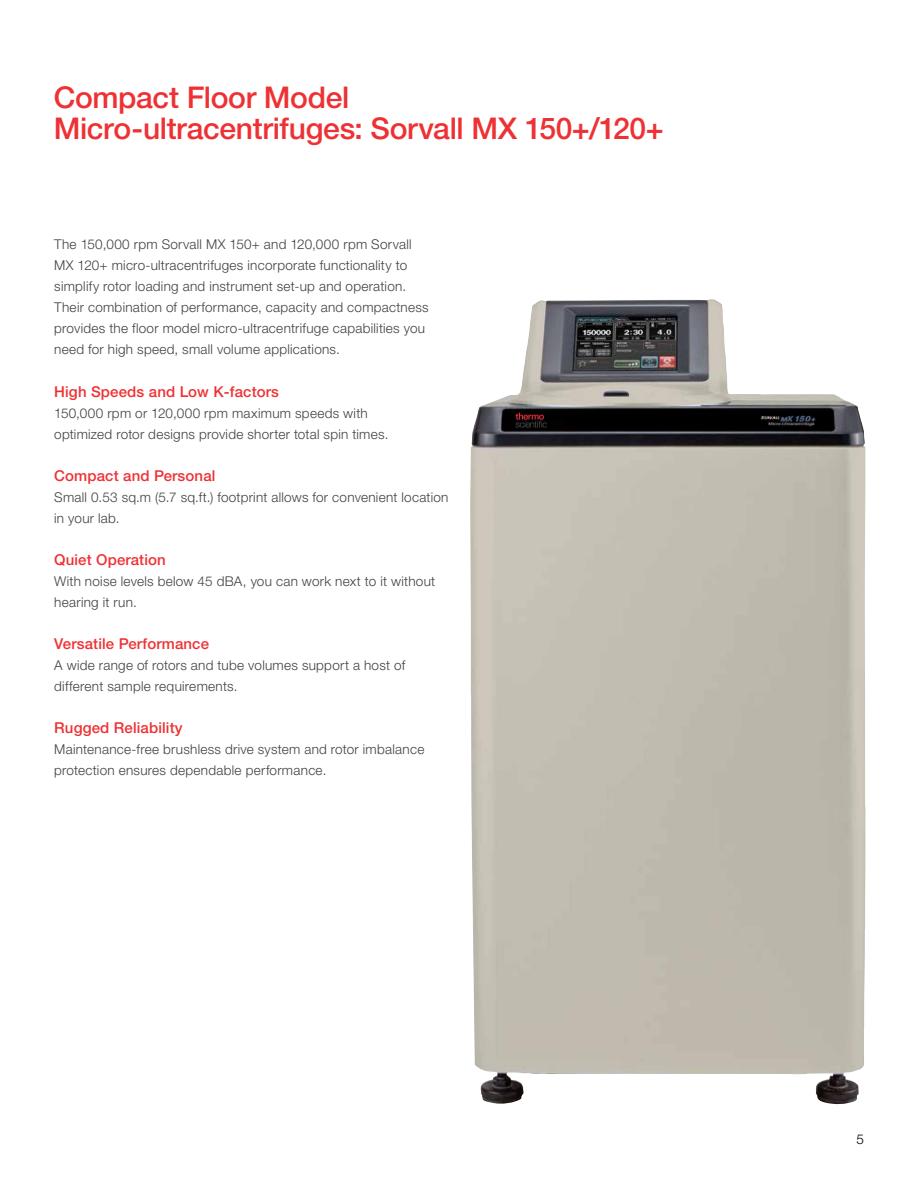
<style>
.page{position:relative;width:918px;height:1188px;background:#fff}
.page>*{position:absolute;margin:0;border:0;box-sizing:border-box;transform-origin:0 0}
.t1{font:500 30px/31.5px "Helvetica Neue LTW1 G";letter-spacing:-.01em;color:#ee3134}
.t2{font:500 15px "Helvetica Neue LTW1 G";letter-spacing:.01em;color:#ee3134}
.t3{font:300 13.5px/21px "Helvetica Neue LTW1 G";letter-spacing:.02em;color:#414042}
.t4{font:300 13.5px "Helvetica Neue LTW1 G";color:#000}
</style>
<div class="page">
<img style="left:470px;top:299px;width:396px;height:806px">
<h1 class="t1" style="left:54px;top:81px;width:612px">Compact Floor Model<br>Micro-ultracentrifuges: Sorvall MX 150+/120+</h1>
<p class="t3" style="left:54px;top:234px;width:376px">The 150,000 rpm Sorvall MX 150+ and 120,000 rpm Sorvall MX 120+ micro-ultracentrifuges incorporate functionality to simplify rotor loading and instrument set-up and operation.<br>Their combination of performance, capacity and compactness provides the floor model micro-ultracentrifuge capabilities you need for high speed, small volume applications.</p>
<p class="t2" style="left:54px;top:383px;width:226px">High Speeds and Low K-factors</p>
<p class="t3" style="left:54px;top:403px;width:336px">150,000 rpm or 120,000 rpm maximum speeds with optimized rotor designs provide shorter total spin times.</p>
<p class="t2" style="left:54px;top:467px;width:163px">Compact and Personal</p>
<p class="t3" style="left:54px;top:487px;width:396px">Small 0.53 sq.m (5.7 sq.ft.) footprint allows for convenient location in your lab.</p>
<p class="t2" style="left:54px;top:551px;width:113px">Quiet Operation</p>
<p class="t3" style="left:54px;top:571px;width:382px">With noise levels below 45 dBA, you can work next to it without hearing it run.</p>
<p class="t2" style="left:54px;top:635px;width:156px">Versatile Performance</p>
<p class="t3" style="left:54px;top:655px;width:352px">A wide range of rotors and tube volumes support a host of different sample requirements.</p>
<p class="t2" style="left:54px;top:719px;width:130px">Rugged Reliability</p>
<p class="t3" style="left:54px;top:739px;width:372px">Maintenance-free brushless drive system and rotor imbalance protection ensures dependable performance.</p>
<p class="t4" style="left:856px;top:1131px;width:9px">5</p>
</div>
